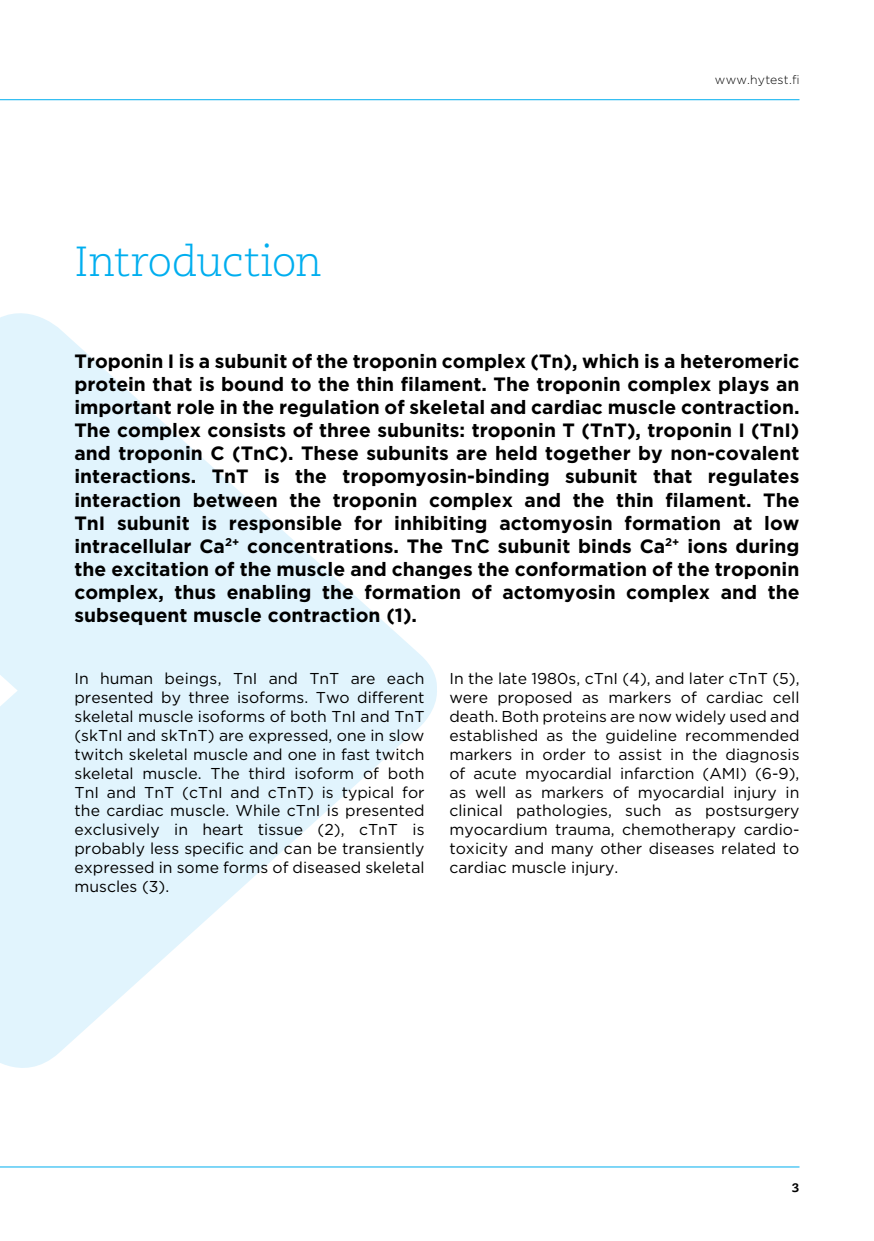
<style>
.page{position:relative;width:874px;height:1241px;background:#fff}
.page>*{position:absolute;margin:0;border:0;box-sizing:border-box;transform-origin:0 0}
.t1{font:300 42px "Caecilia LT Std";letter-spacing:-.015em;color:#00aeef}
.t2{font:700 19.25px/23.1px "Gotham";color:#000;text-align:justify}
.t3{font:15.75px/18.9px "Gotham";color:#000;text-align:justify}
.t4{font:300 12.25px "Gotham";letter-spacing:.025em;color:#000}
.t5{font:800 12.25px "Caecilia LT Std";color:#000}
</style>
<div class="page">
<svg style="left:0;top:313px;width:437px;height:755px;fill:#e1f4fd"></svg>
<hr style="left:0;top:1166px;width:799px;height:1px;background:#00aeef">
<hr style="left:0;top:99px;width:799px;height:1px;background:#00aeef">
<h1 class="t1" style="left:74px;top:237px;width:249px">Introduction</h1>
<p class="t4" style="left:714px;top:72px;width:86px">www.hytest.fi</p>
<p class="t2" style="left:74px;top:349px;width:726px">Troponin I is a subunit of the troponin complex (Tn), which is a heteromeric protein that is bound to the thin filament. The troponin complex plays an important role in the regulation of skeletal and cardiac muscle contraction.<br>The complex consists of three subunits: troponin T (TnT), troponin I (TnI) and troponin C (TnC). These subunits are held together by non-covalent interactions. TnT is the tropomyosin-binding subunit that regulates interaction between the troponin complex and the thin filament. The TnI subunit is responsible for inhibiting actomyosin formation at low intracellular Ca<sup>2+</sup> concentrations. The TnC subunit binds Ca<sup>2+</sup> ions during the excitation of the muscle and changes the conformation of the troponin complex, thus enabling the formation of actomyosin complex and the subsequent muscle contraction (1).</p>
<p class="t3" style="left:74px;top:668px;width:351px">In human beings, TnI and TnT are each presented by three isoforms. Two different skeletal muscle isoforms of both TnI and TnT (skTnI and skTnT) are expressed, one in slow twitch skeletal muscle and one in fast twitch skeletal muscle. The third isoform of both TnI and TnT (cTnI and cTnT) is typical for the cardiac muscle. While cTnI is presented exclusively in heart tissue (2), cTnT is probably less specific and can be transiently expressed in some forms of diseased skeletal muscles (3).</p>
<p class="t3" style="left:449px;top:668px;width:351px;text-align:left">In the late 1980s, cTnI (4), and later cTnT (5), were proposed as markers of cardiac cell death. Both proteins are now widely used and established as the guideline recommended markers in order to assist in the diagnosis of acute myocardial infarction (AMI) (6-9), as well as markers of myocardial injury in clinical pathologies, such as postsurgery myocardium trauma, chemotherapy cardio&shy;toxicity and many other diseases related to cardiac muscle injury.</p>
<p class="t5" style="left:791px;top:1179px;width:9px">3</p>
</div>
